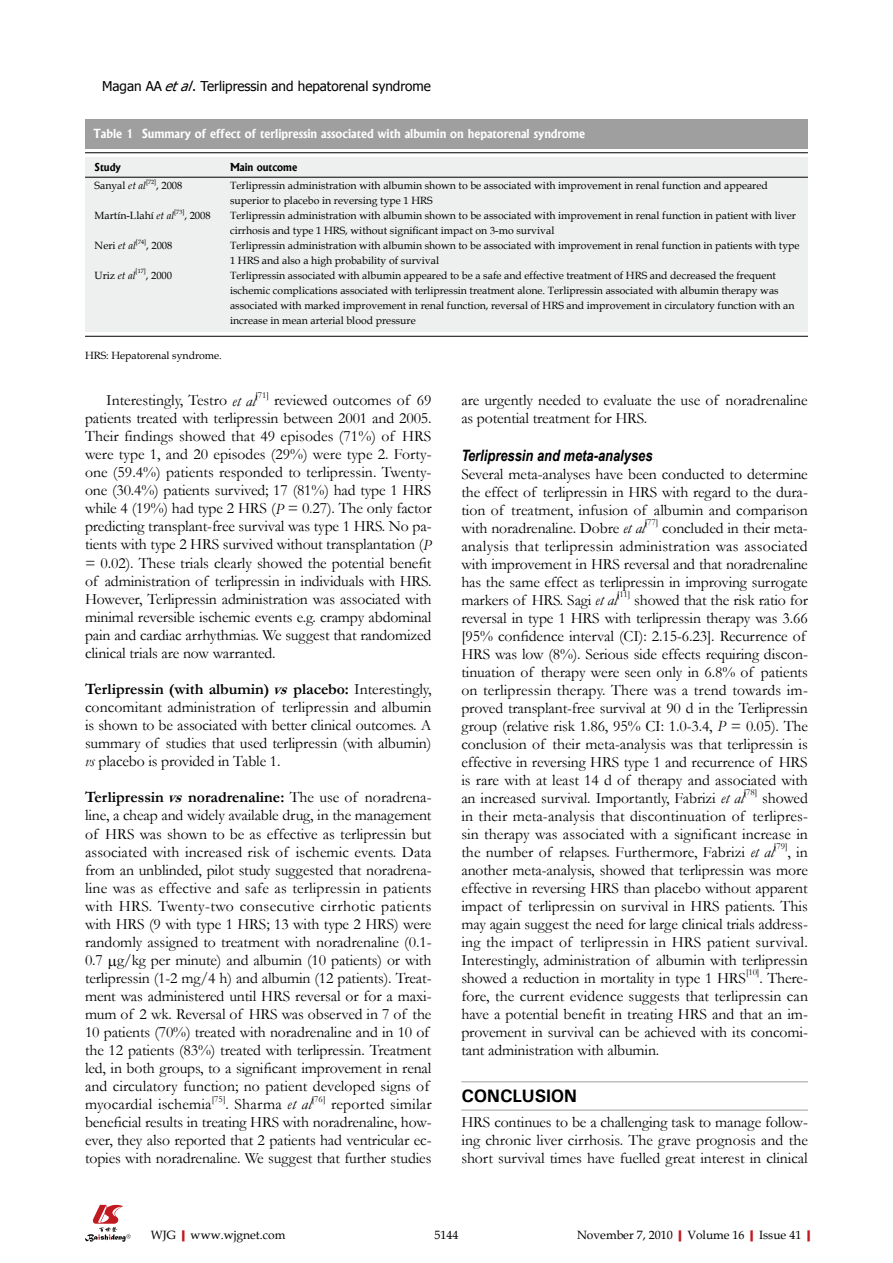
<style>
.page{position:relative;width:893px;height:1263px;background:#fff}
.page>*{position:absolute;margin:0;border:0;box-sizing:border-box;transform-origin:0 0}
.t1{font:700 18px "Univers";letter-spacing:-.01em;color:#000}
.t2{font:15.75px/18px "Garamond";letter-spacing:-.01em;color:#000;text-align:justify}
.t3{font:italic 700 15.75px "Arial Narrow";color:#000}
.t4{font:13.5px "Tahoma";color:#000}
.t5{font:700 12px "Albertus";color:#fff}
.t6{font:12px "Book Antiqua";color:#000}
.t7{font:10.5px/15px "Book Antiqua";color:#000}
.t8{font:700 10.5px "Albertus";color:#000}
.t9{font:9.15px "Garamond";letter-spacing:-.005em;color:#000}
.t10{font:6.15px "Book Antiqua";color:#000}
.s1{font-style:italic}
.s2{font-weight:700}
.s3{font-weight:700;font-style:italic}
.s4{font-weight:700;color:#c01920}
</style>
<div class="page">
<div style="left:85px;top:119px;width:723px;height:29px;background:#9f9fa0"></div>
<div style="left:85px;top:157px;width:723px;height:175px;background:#eeefef"></div>
<hr style="left:85px;top:152px;width:723px;height:1px;background:#000">
<hr style="left:85px;top:177px;width:723px;height:1px;background:#000">
<hr style="left:85px;top:336px;width:723px;height:1px;background:#000">
<hr style="left:461px;top:1081px;width:347px;height:1px;background:#9f9fa0">
<hr style="left:461px;top:1110px;width:347px;height:1px;background:#9f9fa0">
<svg style="left:85px;top:1205px;width:46px;height:37px"></svg>
<p class="t4" style="left:102px;top:77px;width:330px">Magan AA <span class="s1">etal</span>. Terlipressin and hepatorenal syndrome</p>
<p class="t5" style="left:94px;top:126px;width:493px">Table 1 Summary of effect of terlipressin associated with albumin on hepatorenal syndrome</p>
<p class="t8" style="left:95px;top:160px;width:28px">Study</p>
<p class="t8" style="left:230px;top:160px;width:69px">Main outcome</p>
<p class="t7" style="left:95px;top:178px;width:53px">Sanyal <span class="s1">et al</span></p>
<p class="t10" style="left:146px;top:178px;width:12px">[72]</p>
<p class="t7" style="left:156px;top:178px;width:28px">, 2008</p>
<p class="t7" style="left:230px;top:178px;width:539px">Terlipressin administration with albumin shown to be associated with improvement in renal function and appeared superior to placebo in reversing type 1 HRS</p>
<p class="t7" style="left:95px;top:208px;width:81px">Martín-Llahí <span class="s1">et al</span></p>
<p class="t10" style="left:174px;top:207px;width:12px">[73]</p>
<p class="t7" style="left:184px;top:208px;width:28px">, 2008</p>
<p class="t7" style="left:230px;top:208px;width:567px">Terlipressin administration with albumin shown to be associated with improvement in renal function in patient with liver cirrhosis and type 1 HRS, without significant impact on 3-mo survival</p>
<p class="t7" style="left:95px;top:237px;width:43px">Neri <span class="s1">et al</span></p>
<p class="t10" style="left:136px;top:237px;width:12px">[74]</p>
<p class="t7" style="left:146px;top:237px;width:28px">, 2008</p>
<p class="t7" style="left:230px;top:237px;width:571px">Terlipressin administration with albumin shown to be associated with improvement in renal function in patients with type<br>1 HRS and also a high probability of survival</p>
<p class="t7" style="left:95px;top:267px;width:43px">Uriz <span class="s1">et al</span></p>
<p class="t10" style="left:136px;top:267px;width:12px">[17]</p>
<p class="t7" style="left:146px;top:267px;width:28px">, 2000</p>
<p class="t7" style="left:230px;top:267px;width:566px">Terlipressin associated with albumin appeared to be a safe and effective treatment of HRS and decreased the frequent ischemic complications associated with terlipressin treatment alone. Terlipressin associated with albumin therapy was associated with marked improvement in renal function, reversal of HRS and improvement in circulatory function with an increase in mean arterial blood pressure</p>
<p class="t7" style="left:85px;top:347px;width:138px">HRS: Hepatorenal syndrome.</p>
<p class="t2" style="left:106px;top:391px;width:151px">Interestingly, Testro <span class="s1">et al</span></p>
<p class="t9" style="left:255px;top:389px;width:15px">[71]</p>
<p class="t2" style="left:85px;top:391px;width:348px;text-indent:189px">reviewed outcomes of 69 patients treated with terlipressin between 2001 and 2005.<br>Their findings showed that 49 episodes (71%) of HRS were type 1, and 20 episodes (29%) were type 2. Forty&shy;one (59.4%) patients responded to terlipressin. Twenty&shy;one (30.4%) patients survived; 17 (81%) had type 1 HRS while 4 (19%) had type 2 HRS (<span class="s1">P</span> = 0.27). The only factor predicting transplant-free survival was type 1 HRS. No pa&shy;tients with type 2 HRS survived without transplantation (<span class="s1">P </span>= 0.02). These trials clearly showed the potential benefit of administration of terlipressin in individuals with HRS.<br>However, Terlipressin administration was associated with minimal reversible ischemic events e.g. crampy abdominal pain and cardiac arrhythmias. We suggest that randomized clinical trials are now warranted.</p>
<p class="t2" style="left:85px;top:679px;width:348px"><span class="s2">Terlipressin (with albumin)</span> <span class="s3">vs</span><span class="s2">placebo:</span> Interestingly, concomitant administration of terlipressin and albumin is shown to be associated with better clinical outcomes. A summary of studies that used terlipressin (with albumin) <span class="s1">vs</span> placebo is provided in Table 1.</p>
<p class="t2" style="left:85px;top:788px;width:348px;text-align:left"><span class="s2">Terlipressin</span> <span class="s3">vs</span><span class="s2">noradrenaline:</span> The use of noradrena&shy;line, a cheap and widely available drug, in the management of HRS was shown to be as effective as terlipressin but associated with increased risk of ischemic events. Data from an unblinded, pilot study suggested that noradrena&shy;line was as effective and safe as terlipressin in patients with HRS. Twenty-two consecutive cirrhotic patients with HRS (9 with type 1 HRS; 13 with type 2 HRS) were randomly assigned to treatment with noradrenaline (0.1- 0.7 g/kg per minute) and albumin (10 patients) or with terlipressin (1-2 mg/4 h) and albumin (12 patients). Treat&shy;ment was administered until HRS reversal or for a maxi&shy;mum of 2 wk. Reversal of HRS was observed in 7 of the 10 patients (70%) treated with noradrenaline and in 10 of the 12 patients (83%) treated with terlipressin. Treatment led, in both groups, to a significant improvement in renal and circulatory function; no patient developed signs of myocardial ischemia</p>
<p class="t9" style="left:212px;top:1092px;width:15px">[75]</p>
<p class="t2" style="left:226px;top:1095px;width:87px">. Sharma <span class="s1">et al</span></p>
<p class="t9" style="left:312px;top:1092px;width:15px">[76]</p>
<p class="t2" style="left:85px;top:1095px;width:348px;text-indent:246px">reported similar beneficial results in treating HRS with noradrenaline, how&shy;ever, they also reported that 2 patients had ventricular ec&shy;topies with noradrenaline. We suggest that further studies</p>
<p class="t2" style="left:461px;top:391px;width:348px">are urgently needed to evaluate the use of noradrenaline as potential treatment for HRS.</p>
<p class="t3" style="left:461px;top:443px;width:193px">Terlipressin and meta-analyses</p>
<p class="t2" style="left:461px;top:465px;width:348px">Several meta-analyses have been conducted to determine the effect of terlipressin in HRS with regard to the dura&shy;tion of treatment, infusion of albumin and comparison with noradrenaline. Dobre <span class="s1">et al</span></p>
<p class="t9" style="left:645px;top:516px;width:15px">[77]</p>
<p class="t2" style="left:461px;top:519px;width:348px;text-indent:201px">concluded in their meta&shy;analysis that terlipressin administration was associated with improvement in HRS reversal and that noradrenaline has the same effect as terlipressin in improving surrogate markers of HRS. Sagi <span class="s1">et al</span></p>
<p class="t9" style="left:617px;top:588px;width:15px">[11]</p>
<p class="t2" style="left:461px;top:591px;width:348px;text-align:left;text-indent:173px">showed that the risk ratio for reversal in type 1 HRS with terlipressin therapy was 3.66 [95% confidence interval (CI): 2.15-6.23]. Recurrence of HRS was low (8%). Serious side effects requiring discon&shy;tinuation of therapy were seen only in 6.8% of patients on terlipressin therapy. There was a trend towards im&shy;proved transplant-free survival at 90 d in the Terlipressin group (relative risk 1.86, 95% CI: 1.0-3.4, <span class="s1">P</span> = 0.05). The conclusion of their meta-analysis was that terlipressin is effective in reversing HRS type 1 and recurrence of HRS is rare with at least 14 d of therapy and associated with an increased survival. Importantly, Fabrizi <span class="s1">et al</span></p>
<p class="t9" style="left:744px;top:786px;width:15px">[78]</p>
<p class="t2" style="left:461px;top:789px;width:348px;text-indent:301px">showed in their meta-analysis that discontinuation of terlipres&shy;sin therapy was associated with a significant increase in the number of relapses. Furthermore, Fabrizi <span class="s1">et al</span></p>
<p class="t9" style="left:774px;top:840px;width:15px">[79]</p>
<p class="t2" style="left:461px;top:843px;width:348px;text-indent:326px">, in another meta-analysis, showed that terlipressin was more effective in reversing HRS than placebo without apparent impact of terlipressin on survival in HRS patients. This may again suggest the need for large clinical trials address&shy;ing the impact of terlipressin in HRS patient survival.<br>Interestingly, administration of albumin with terlipressin showed a reduction in mortality in type 1 HRS</p>
<p class="t9" style="left:746px;top:966px;width:15px">[10]</p>
<p class="t2" style="left:461px;top:969px;width:348px;text-indent:298px">. There&shy;fore, the current evidence suggests that terlipressin can have a potential benefit in treating HRS and that an im&shy;provement in survival can be achieved with its concomi&shy;tant administration with albumin.</p>
<p class="t1" style="left:461px;top:1085px;width:117px">CONCLUSION</p>
<p class="t2" style="left:461px;top:1113px;width:348px">HRS continues to be a challenging task to manage follow&shy;ing chronic liver cirrhosis. The grave prognosis and the short survival times have fuelled great interest in clinical</p>
<p class="t6" style="left:151px;top:1226px;width:136px">WJG<span class="s4">|</span>www.wjgnet.com</p>
<p class="t6" style="left:434px;top:1226px;width:25px">5144</p>
<p class="t6" style="left:577px;top:1226px;width:240px">November 7, 2010<span class="s4">|</span>Volume 16<span class="s4">|</span>Issue 41<span class="s4">|</span></p>
</div>
